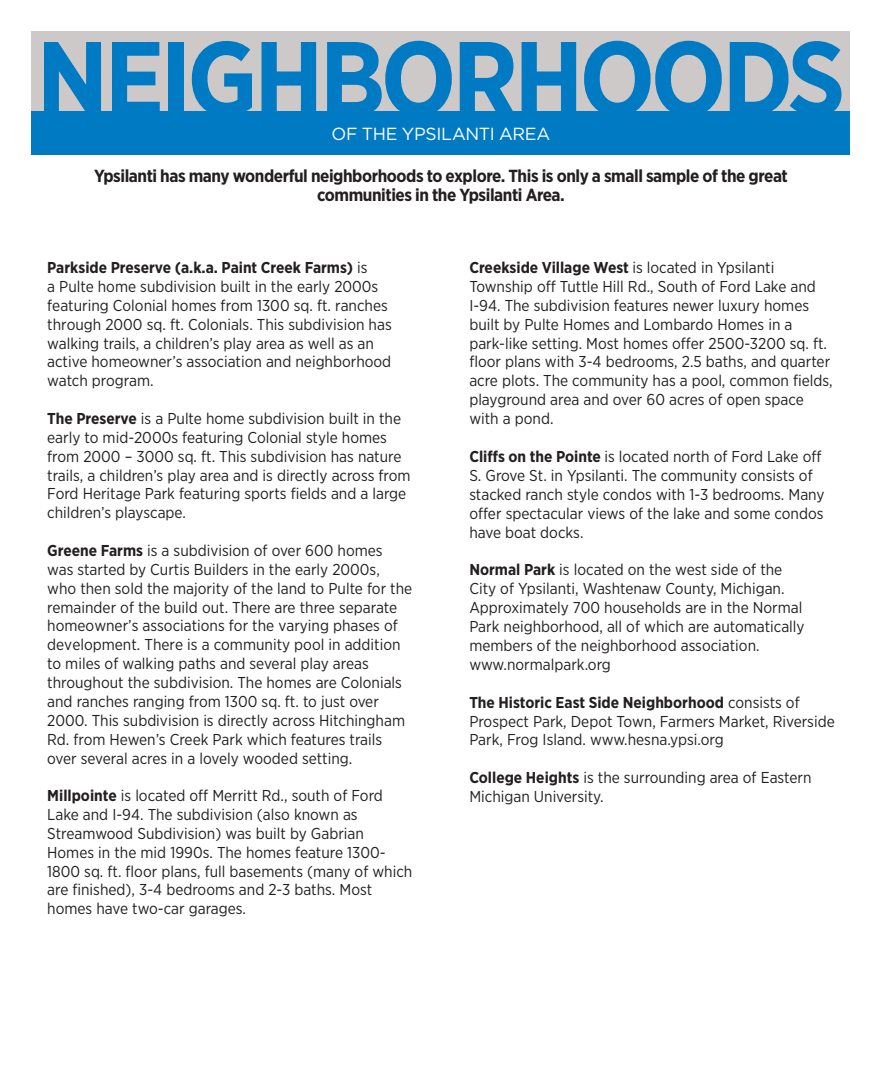
<style>
.page{position:relative;width:882px;height:1071px;background:#fff}
.page>*{position:absolute;margin:0;border:0;box-sizing:border-box;transform-origin:0 0}
.t1{font:700 105px "Gotham Narrow";letter-spacing:-.04em;color:#007ac2}
.t2{font:700 17.5px/19.2px "Gotham Narrow";letter-spacing:-.025em;color:#231f20;text-align:center}
.t3{font:17.5px "Gotham";letter-spacing:-.015em;color:#fff}
.t4{font:15.75px/18.9px "Gotham Narrow";color:#231f20}
.s1{font-weight:700}
</style>
<div class="page">
<div style="left:32px;top:32px;width:818px;height:80px;background:#cdc9c8"></div>
<div style="left:32px;top:112px;width:818px;height:43px;background:#007ac2"></div>
<p class="t1" style="left:37px;top:11px;width:810px">NEIGHBORHOODS</p>
<p class="t3" style="left:332px;top:123px;width:220px">OF THE YPSILANTI AREA</p>
<p class="t2" style="left:94px;top:166px;width:695px">Ypsilanti has many wonderful neighborhoods to explore. This is only a small sample of the great communities in the Ypsilanti Area.</p>
<p class="t4" style="left:47px;top:258px;width:346px"><span class="s1">Parkside Preserve (a.k.a. Paint Creek Farms)</span> is<br>a Pulte home subdivision built in the early 2000s featuring Colonial homes from 1300 sq. ft. ranches through 2000 sq. ft. Colonials. This subdivision has walking trails, a children’s play area as well as an active homeowner’s association and neighborhood watch program.</p>
<p class="t4" style="left:47px;top:409px;width:365px"><span class="s1">The Preserve</span> is a Pulte home subdivision built in the early to mid-2000s featuring Colonial style homes from 2000 – 3000 sq. ft. This subdivision has nature trails, a children’s play area and is directly across from Ford Heritage Park featuring sports fields and a large children’s playscape.</p>
<p class="t4" style="left:47px;top:541px;width:367px"><span class="s1">Greene Farms</span> is a subdivision of over 600 homes was started by Curtis Builders in the early 2000s, who then sold the majority of the land to Pulte for the remainder of the build out. There are three separate homeowner’s associations for the varying phases of development. There is a community pool in addition to miles of walking paths and several play areas throughout the subdivision. The homes are Colonials and ranches ranging from 1300 sq. ft. to just over 2000. This subdivision is directly across Hitchingham Rd. from Hewen’s Creek Park which features trails over several acres in a lovely wooded setting.</p>
<p class="t4" style="left:47px;top:786px;width:367px"><span class="s1">Millpointe</span> is located off Merritt Rd., south of Ford Lake and I-94. The subdivision (also known as Streamwood Subdivision) was built by Gabrian Homes in the mid 1990s. The homes feature 1300- 1800 sq. ft. floor plans, full basements (many of which are finished), 3-4 bedrooms and 2-3 baths. Most homes have two-car garages.</p>
<p class="t4" style="left:469px;top:258px;width:365px"><span class="s1">Creekside Village West</span> is located in Ypsilanti Township off Tuttle Hill Rd., South of Ford Lake and I-94. The subdivision features newer luxury homes built by Pulte Homes and Lombardo Homes in a park-like setting. Most homes offer 2500-3200 sq. ft. floor plans with 3-4 bedrooms, 2.5 baths, and quarter acre plots. The community has a pool, common fields, playground area and over 60 acres of open space with a pond.</p>
<p class="t4" style="left:469px;top:447px;width:357px"><span class="s1">Cliffs on the Pointe</span> is located north of Ford Lake off S. Grove St. in Ypsilanti. The community consists of stacked ranch style condos with 1-3 bedrooms. Many offer spectacular views of the lake and some condos have boat docks.</p>
<p class="t4" style="left:469px;top:560px;width:337px"><span class="s1">Normal Park</span> is located on the west side of the City of Ypsilanti, Washtenaw County, Michigan.<br>Approximately 700 households are in the Normal Park neighborhood, all of which are automatically members of the neighborhood association.</p>
<p class="t4" style="left:469px;top:655px;width:143px">www.normalpark.org</p>
<p class="t4" style="left:469px;top:692px;width:367px"><span class="s1">The Historic East Side Neighborhood</span> consists of<br>Prospect Park, Depot Town, Farmers Market, Riverside<br>Park, Frog Island. www.hesna.ypsi.org</p>
<p class="t4" style="left:469px;top:768px;width:344px"><span class="s1">College Heights</span> is the surrounding area of Eastern<br>Michigan University.</p>
</div>
